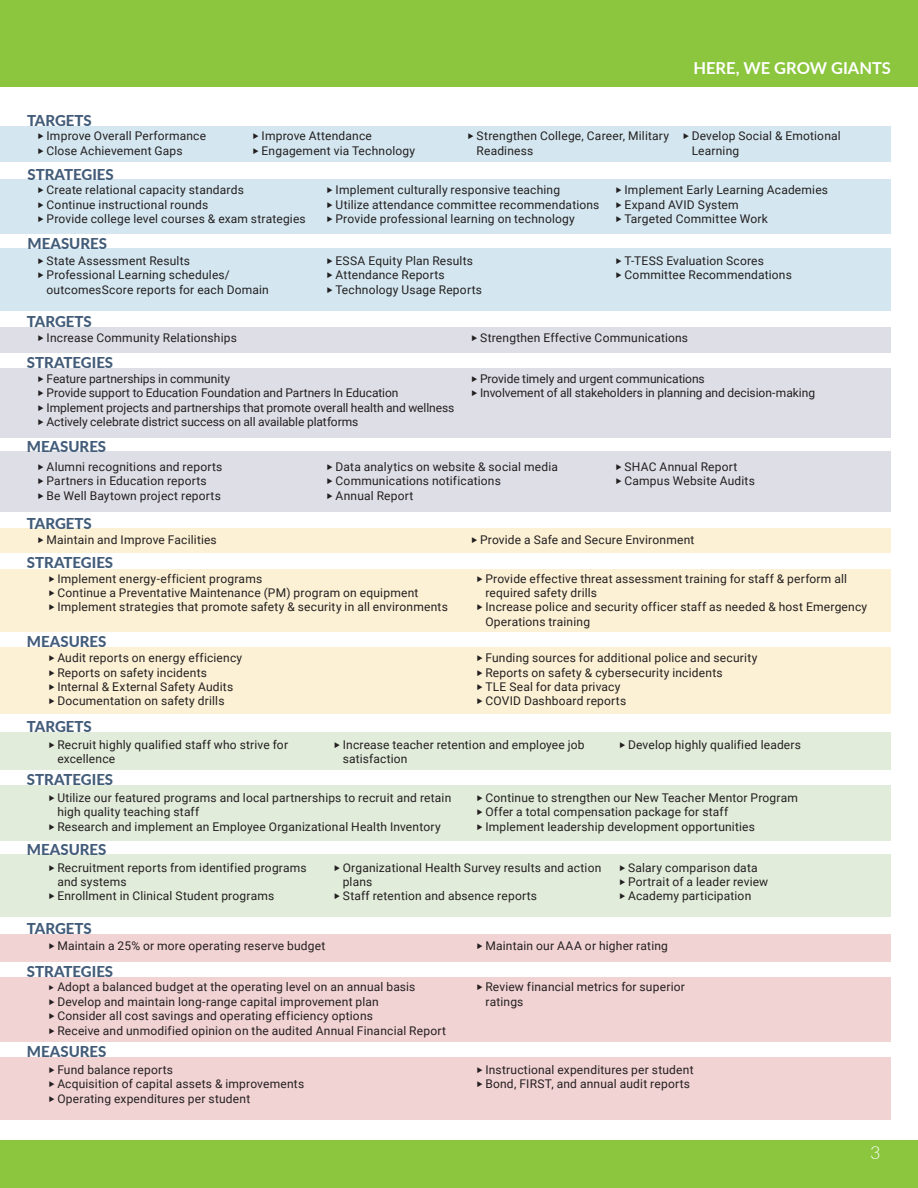
<style>
.page{position:relative;width:918px;height:1188px;background:#fff}
.page>*{position:absolute;margin:0;border:0;box-sizing:border-box;transform-origin:0 0}
.t1{font:300 18px "Lato";color:#fff}
.t2{font:700 16.5px "Lato";color:#fff}
.t3{font:800 15px "Lato";color:#425c79}
.t4{font:12px/14.4px "Roboto";letter-spacing:.015em;color:#231f20}
.t5{font:12px "Roboto";letter-spacing:-.005em;color:#231f20}
.s1{font-size:10.5px}
</style>
<div class="page">
<div style="left:0;top:1140px;width:918px;height:48px;background:#8bc63e"></div>
<div style="left:0;top:0;width:918px;height:87px;background:#8bc63e"></div>
<div style="left:0;top:126px;width:891px;height:36px;background:#d4e7f0"></div>
<div style="left:0;top:179px;width:891px;height:55px;background:#d4e7f0"></div>
<div style="left:0;top:248px;width:891px;height:62px;background:#d4e7f0"></div>
<div style="left:0;top:327px;width:891px;height:25px;background:#dedee7"></div>
<div style="left:0;top:368px;width:891px;height:70px;background:#dedee7"></div>
<div style="left:0;top:452px;width:891px;height:60px;background:#dedee7"></div>
<div style="left:0;top:528px;width:891px;height:25px;background:#fcf1d5"></div>
<div style="left:0;top:569px;width:891px;height:62px;background:#fcf1d5"></div>
<div style="left:0;top:647px;width:891px;height:67px;background:#fcf1d5"></div>
<div style="left:0;top:732px;width:891px;height:38px;background:#e1ecda"></div>
<div style="left:0;top:785px;width:891px;height:56px;background:#e1ecda"></div>
<div style="left:0;top:855px;width:891px;height:62px;background:#e1ecda"></div>
<div style="left:0;top:934px;width:891px;height:27px;background:#f2d3d4"></div>
<div style="left:0;top:977px;width:891px;height:65px;background:#f2d3d4"></div>
<div style="left:0;top:1057px;width:891px;height:62px;background:#f2d3d4"></div>
<p class="t3" style="left:27px;top:110px;width:66px">TARGETS</p>
<p class="t4" style="left:38px;top:128px;width:170px">‣ Improve Overall Performance</p>
<p class="t4" style="left:38px;top:143px;width:147px">‣ Close Achievement Gaps</p>
<p class="t3" style="left:28px;top:163px;width:88px">STRATEGIES</p>
<p class="t4" style="left:253px;top:128px;width:121px">‣ Improve Attendance</p>
<p class="t4" style="left:253px;top:143px;width:164px">‣ Engagement via Technology</p>
<h2 class="t2" style="left:693px;top:56px;width:199px">HERE, WE GROW GIANTS</h2>
<p class="t4" style="left:477px;top:128px;width:194px;text-indent:-9px">‣ Strengthen College, Career, Military<br>Readiness</p>
<p class="t4" style="left:692px;top:128px;width:151px;text-indent:-9px">‣ Develop Social &amp; Emotional<br>Learning</p>
<p class="t4" style="left:38px;top:182px;width:208px">‣ Create relational capacity standards</p>
<p class="t4" style="left:38px;top:197px;width:172px">‣ Continue instructional rounds</p>
<p class="t4" style="left:38px;top:211px;width:270px">‣ Provide college level courses &amp; exam strategies</p>
<p class="t3" style="left:28px;top:232px;width:81px">MEASURES</p>
<p class="t4" style="left:38px;top:253px;width:154px">‣ State Assessment Results</p>
<p class="t4" style="left:47px;top:267px;width:224px;text-indent:-9px">‣ Professional Learning schedules/ outcomesScore reports for each Domain</p>
<p class="t4" style="left:327px;top:182px;width:235px">‣ Implement culturally responsive teaching</p>
<p class="t4" style="left:327px;top:197px;width:274px">‣ Utilize attendance committee recommendations</p>
<p class="t4" style="left:327px;top:211px;width:250px">‣ Provide professional learning on technology</p>
<p class="t4" style="left:327px;top:253px;width:148px">‣ ESSA Equity Plan Results</p>
<p class="t4" style="left:327px;top:267px;width:120px">‣ Attendance Reports</p>
<p class="t4" style="left:327px;top:282px;width:157px">‣ Technology Usage Reports</p>
<p class="t4" style="left:616px;top:182px;width:214px">‣ Implement Early Learning Academies</p>
<p class="t4" style="left:616px;top:197px;width:125px">‣ Expand AVID System</p>
<p class="t4" style="left:616px;top:211px;width:154px">‣ Targeted Committee Work</p>
<p class="t4" style="left:616px;top:253px;width:150px">‣ T-TESS Evaluation Scores</p>
<p class="t4" style="left:616px;top:267px;width:178px">‣ Committee Recommendations</p>
<p class="t3" style="left:27px;top:310px;width:66px">TARGETS</p>
<p class="t3" style="left:27px;top:351px;width:88px">STRATEGIES</p>
<p class="t4" style="left:38px;top:331px;width:201px">‣ Increase Community Relationships</p>
<p class="t4" style="left:471px;top:331px;width:219px">‣ Strengthen Effective Communications</p>
<p class="t5" style="left:38px;top:370px;width:194px">‣ Feature partnerships in community</p>
<p class="t5" style="left:38px;top:385px;width:363px">‣ Provide support to Education Foundation and Partners In Education</p>
<p class="t5" style="left:38px;top:399px;width:418px">‣ Implement projects and partnerships that promote overall health and wellness</p>
<p class="t5" style="left:38px;top:414px;width:322px">‣ Actively celebrate district success on all available platforms</p>
<p class="t3" style="left:27px;top:436px;width:81px">MEASURES</p>
<p class="t5" style="left:471px;top:370px;width:235px">‣ Provide timely and urgent communications</p>
<p class="t5" style="left:471px;top:385px;width:346px">‣ Involvement of all stakeholders in planning and decision-making</p>
<p class="t4" style="left:38px;top:459px;width:186px">‣ Alumni recognitions and reports</p>
<p class="t4" style="left:38px;top:474px;width:171px">‣ Partners in Education reports</p>
<p class="t4" style="left:38px;top:488px;width:185px">‣ Be Well Baytown project reports</p>
<p class="t4" style="left:327px;top:459px;width:233px">‣ Data analytics on website &amp; social media</p>
<p class="t4" style="left:327px;top:474px;width:176px">‣ Communications notifications</p>
<p class="t4" style="left:327px;top:488px;width:88px">‣ Annual Report</p>
<p class="t4" style="left:616px;top:459px;width:123px">‣ SHAC Annual Report</p>
<p class="t4" style="left:616px;top:474px;width:141px">‣ Campus Website Audits</p>
<p class="t3" style="left:27px;top:512px;width:66px">TARGETS</p>
<p class="t3" style="left:27px;top:551px;width:88px">STRATEGIES</p>
<p class="t4" style="left:38px;top:532px;width:181px">‣ Maintain and Improve Facilities</p>
<p class="t4" style="left:471px;top:532px;width:225px">‣ Provide a Safe and Secure Environment</p>
<p class="t4" style="left:48px;top:571px;width:215px">‣ Implement energy-efficient programs</p>
<p class="t4" style="left:48px;top:585px;width:372px">‣ Continue a Preventative Maintenance (PM) program on equipment</p>
<p class="t4" style="left:48px;top:599px;width:401px">‣ Implement strategies that promote safety &amp; security in all environments</p>
<p class="t4" style="left:485px;top:571px;width:363px;text-indent:-9px">‣ Provide effective threat assessment training for staff &amp; perform all required safety drills</p>
<p class="t4" style="left:485px;top:599px;width:383px;text-indent:-9px">‣ Increase police and security officer staff as needed &amp; host Emergency<br>Operations training</p>
<p class="t3" style="left:27px;top:630px;width:81px">MEASURES</p>
<p class="t4" style="left:48px;top:650px;width:195px">‣ Audit reports on energy efficiency</p>
<p class="t4" style="left:48px;top:665px;width:160px">‣ Reports on safety incidents</p>
<p class="t4" style="left:48px;top:679px;width:186px">‣ Internal &amp; External Safety Audits</p>
<p class="t4" style="left:48px;top:693px;width:178px">‣ Documentation on safety drills</p>
<p class="t3" style="left:27px;top:715px;width:66px">TARGETS</p>
<p class="t4" style="left:476px;top:650px;width:282px">‣ Funding sources for additional police and security</p>
<p class="t4" style="left:476px;top:665px;width:248px">‣ Reports on safety &amp; cybersecurity incidents</p>
<p class="t4" style="left:476px;top:679px;width:146px">‣ TLE Seal for data privacy</p>
<p class="t4" style="left:476px;top:693px;width:151px">‣ COVID Dashboard reports</p>
<p class="t4" style="left:57px;top:737px;width:232px;text-indent:-9px">‣ Recruit highly qualified staff who strive for excellence</p>
<p class="t4" style="left:343px;top:737px;width:243px;text-indent:-9px">‣ Increase teacher retention and employee job satisfaction</p>
<p class="t4" style="left:619px;top:737px;width:183px">‣ Develop highly qualified leaders</p>
<p class="t4" style="left:57px;top:790px;width:395px;text-indent:-9px">‣ Utilize our featured programs and local partnerships to recruit and retain high quality teaching staff</p>
<p class="t4" style="left:48px;top:819px;width:394px">‣ Research and implement an Employee Organizational Health Inventory</p>
<p class="t3" style="left:27px;top:768px;width:88px">STRATEGIES</p>
<p class="t4" style="left:476px;top:790px;width:323px">‣ Continue to strengthen our New Teacher Mentor Program</p>
<p class="t4" style="left:476px;top:804px;width:253px">‣ Offer a total compensation package for staff</p>
<p class="t4" style="left:476px;top:819px;width:280px">‣ Implement leadership development opportunities</p>
<p class="t3" style="left:27px;top:838px;width:81px">MEASURES</p>
<p class="t4" style="left:57px;top:860px;width:251px;text-indent:-9px">‣ Recruitment reports from identified programs and systems</p>
<p class="t4" style="left:48px;top:889px;width:228px">‣ Enrollment in Clinical Student programs</p>
<p class="t4" style="left:343px;top:860px;width:260px;text-indent:-9px">‣ Organizational Health Survey results and action plans</p>
<p class="t4" style="left:334px;top:889px;width:205px">‣ Staff retention and absence reports</p>
<p class="t4" style="left:619px;top:860px;width:140px">‣ Salary comparison data</p>
<p class="t4" style="left:619px;top:874px;width:151px">‣ Portrait of a leader review</p>
<p class="t4" style="left:619px;top:889px;width:134px">‣ Academy participation</p>
<p class="t3" style="left:27px;top:917px;width:66px">TARGETS</p>
<p class="t3" style="left:27px;top:961px;width:88px">STRATEGIES</p>
<p class="t4" style="left:48px;top:938px;width:279px">‣ Maintain a 25% or more operating reserve budget</p>
<p class="t4" style="left:476px;top:938px;width:193px">‣ Maintain our AAA or higher rating</p>
<p class="t4" style="left:48px;top:979px;width:369px"><span class="s1">‣</span> Adopt a balanced budget at the operating level on an annual basis</p>
<p class="t4" style="left:48px;top:994px;width:332px">‣ Develop and maintain long-range capital improvement plan</p>
<p class="t4" style="left:48px;top:1008px;width:326px">‣ Consider all cost savings and operating efficiency options</p>
<p class="t4" style="left:48px;top:1023px;width:399px">‣ Receive and unmodified opinion on the audited Annual Financial Report</p>
<p class="t4" style="left:485px;top:979px;width:201px;text-indent:-9px">‣ Review financial metrics for superior ratings</p>
<p class="t3" style="left:27px;top:1040px;width:81px">MEASURES</p>
<p class="t4" style="left:48px;top:1062px;width:126px">‣ Fund balance reports</p>
<p class="t4" style="left:48px;top:1076px;width:257px">‣ Acquisition of capital assets &amp; improvements</p>
<p class="t4" style="left:48px;top:1091px;width:204px">‣ Operating expenditures per student</p>
<p class="t4" style="left:476px;top:1062px;width:219px">‣ Instructional expenditures per student</p>
<p class="t4" style="left:476px;top:1076px;width:215px">‣ Bond, FIRST, and annual audit reports</p>
<h1 class="t1" style="left:870px;top:1140px;width:12px">3</h1>
</div>
